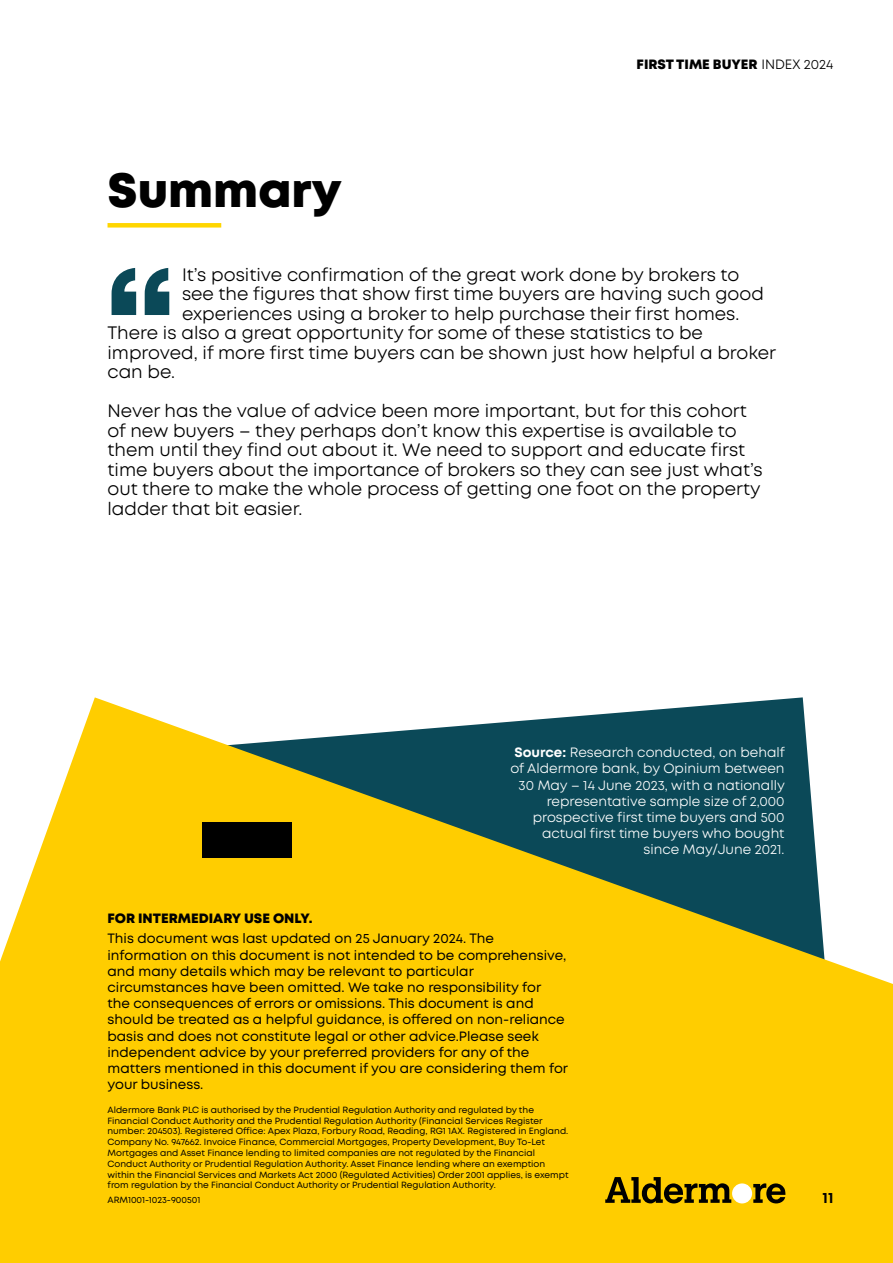
<style>
.page{position:relative;width:893px;height:1263px;background:#fff}
.page>*{position:absolute;margin:0;border:0;box-sizing:border-box;transform-origin:0 0}
.t1{font:800 48px "Mont";color:#000}
.t2{font:18px/19.5px "Mont";color:#000}
.t3{font:700 15px "Mont";color:#000}
.t4{font:13.5px/16.2px "Mont";color:#000}
.t5{font:13.5px/16.2px "Mont";color:#fff;text-align:right}
.t6{font:800 13.5px "Mont";color:#000}
.t7{font:9px/10.8px "Mont";color:#000}
.s1{font-weight:400}
.s2{font-weight:700}
</style>
<div class="page">
<svg style="left:0;top:697px;width:893px;height:566px;background:#dabe27"></svg>
<div style="left:732px;top:1183px;width:20px;height:20px;background:#fff;border-radius:50%"></div>
<svg style="left:605px;top:1177px;width:126px;height:26px;background:#8b6f00"></svg>
<svg style="left:753px;top:1183px;width:32px;height:20px"></svg>
<div style="left:202px;top:822px;width:90px;height:36px;background:#000"></div>
<div style="left:108px;top:223px;width:113px;height:5px;background:#ffd600"></div>
<svg style="left:112px;top:268px;width:57px;height:47px"></svg>
<h1 class="t1" style="left:108px;top:159px;width:236px">Summary</h1>
<h3 class="t6" style="left:637px;top:56px;width:198px">FIRST TIME BUYER <span class="s1">INDEX 2024</span></h3>
<h2 class="t2" style="left:182px;top:265px;width:559px">It’s positive confirmation of the great work done by brokers to</h2>
<h2 class="t2" style="left:182px;top:285px;width:583px">see the figures that show first time buyers are having such good</h2>
<h2 class="t2" style="left:182px;top:304px;width:559px">experiences using a broker to help purchase their first homes.</h2>
<h2 class="t2" style="left:108px;top:324px;width:597px">There is also a great opportunity for some of these statistics to be</h2>
<h2 class="t2" style="left:108px;top:343px;width:670px">improved, if more first time buyers can be shown just how helpful a broker</h2>
<h2 class="t2" style="left:108px;top:362px;width:69px">can be.</h2>
<p class="t2" style="left:108px;top:401px;width:657px">Never has the value of advice been more important, but for this cohort of new buyers – they perhaps don’t know this expertise is available to them until they find out about it. We need to support and educate first time buyers about the importance of brokers so they can see just what’s out there to make the whole process of getting one foot on the property ladder that bit easier.</p>
<p class="t5" style="left:510px;top:744px;width:276px"><span class="s2">Source:</span> Research conducted, on behalf of Aldermore bank, by Opinium between 30 May – 14 June 2023, with a nationally representative sample size of 2,000 prospective first time buyers and 500 actual first time buyers who bought since May/June 2021.</p>
<h3 class="t6" style="left:108px;top:909px;width:207px">FOR INTERMEDIARY USE ONLY.</h3>
<p class="t4" style="left:108px;top:931px;width:462px">This document was last updated on 25 January 2024. The information on this document is not intended to be comprehensive, and many details which may be relevant to particular circumstances have been omitted. We take no responsibility for<br>the consequences of errors or omissions. This document is and should be treated as a helpful guidance, is offered on non-reliance basis and does not constitute legal or other advice.Please seek independent advice by your preferred providers for any of the matters mentioned in this document if you are considering them for your business.</p>
<p class="t7" style="left:108px;top:1104px;width:463px">Aldermore Bank PLC is authorised by the Prudential Regulation Authority and regulated by the Financial Conduct Authority and the Prudential Regulation Authority (Financial Services Register number: 204503). Registered Office: Apex Plaza, Forbury Road, Reading, RG1 1AX. Registered in England.<br>Company No. 947662. Invoice Finance, Commercial Mortgages, Property Development, Buy To-Let Mortgages and Asset Finance lending to limited companies are not regulated by the Financial Conduct Authority or Prudential Regulation Authority. Asset Finance lending where an exemption within the Financial Services and Markets Act 2000 (Regulated Activities) Order 2001 applies, is exempt from regulation by the Financial Conduct Authority or Prudential Regulation Authority.</p>
<p class="t7" style="left:108px;top:1195px;width:94px">ARM1001-1023-900501</p>
<h3 class="t3" style="left:823px;top:1188px;width:12px">11</h3>
</div>
